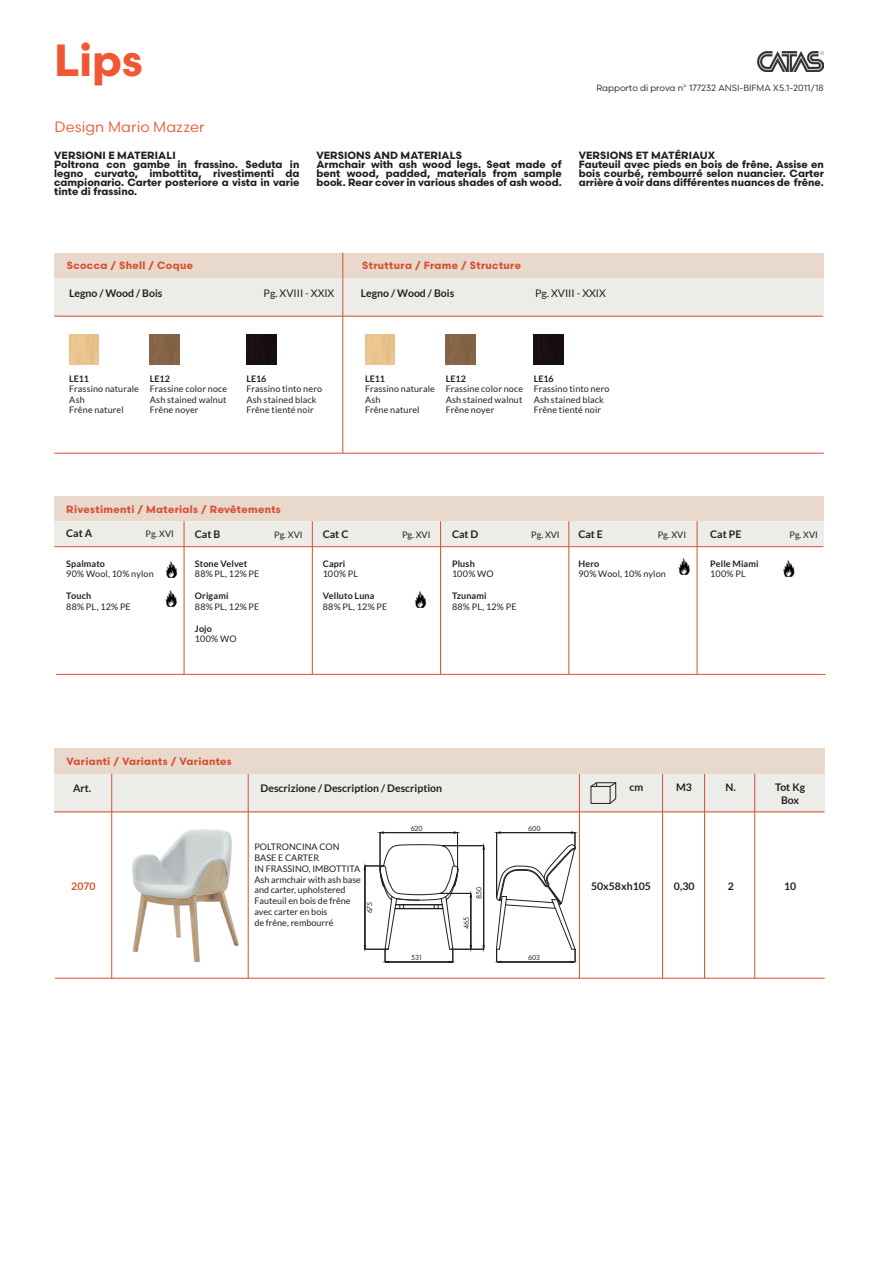
<style>
.page{position:relative;width:893px;height:1263px;background:#fff}
.page>*{position:absolute;margin:0;border:0;box-sizing:border-box;transform-origin:0 0}
.t1{font:700 45px "Scandia";color:#f05732}
.t2{font:15px "Scandia";letter-spacing:.005em;color:#f05732}
.t3{font:700 10.5px/9px "Scandia";color:#231f20}
.t4{font:700 10.5px/12.6px "Lato";color:#231f20;text-align:center}
.t5{font:700 10.5px "Scandia";letter-spacing:.03em;color:#d65031}
.t6{font:10.5px "Lato";color:#231f20}
.t7{font:700 10.5px "Lato";color:#d65031}
.t8{font:9px/10.5px "Lato";letter-spacing:.01em;color:#231f20}
.t9{font:700 9px "Lato";letter-spacing:.015em;color:#231f20}
.t10{font:9px "Scandia";color:#231f20}
.t11{font:6.75px "Futura";letter-spacing:-.025em;color:#231f20}
</style>
<div class="page">
<div style="left:54px;top:496px;width:770px;height:26px;background:#e9d8cc"></div>
<img style="left:757px;top:52px;width:67px;height:20px">
<div style="left:54px;top:253px;width:770px;height:25px;background:#e9d8cc"></div>
<div style="left:54px;top:278px;width:770px;height:39px;background:#ecede8"></div>
<hr style="left:54px;top:316px;width:769px;height:1px;background:#d65031">
<hr style="left:343px;top:253px;width:1px;height:200px;background:#d65031">
<img style="left:69px;top:334px;width:30px;height:31px">
<img style="left:150px;top:334px;width:29px;height:30px">
<img style="left:246px;top:334px;width:31px;height:30px">
<img style="left:365px;top:334px;width:30px;height:31px">
<img style="left:446px;top:334px;width:29px;height:30px">
<img style="left:534px;top:334px;width:30px;height:30px">
<div style="left:54px;top:522px;width:770px;height:24px;background:#ecede8"></div>
<hr style="left:569px;top:521px;width:1px;height:153px;background:#d65031">
<hr style="left:697px;top:521px;width:1px;height:153px;background:#d65031">
<hr style="left:184px;top:521px;width:1px;height:153px;background:#d65031">
<hr style="left:312px;top:521px;width:1px;height:153px;background:#d65031">
<hr style="left:440px;top:521px;width:1px;height:153px;background:#d65031">
<hr style="left:54px;top:546px;width:769px;height:1px;background:#d65031">
<hr style="left:54px;top:453px;width:770px;height:1px;background:#d65031">
<div style="left:54px;top:774px;width:771px;height:38px;background:#ecede8"></div>
<div style="left:54px;top:748px;width:771px;height:26px;background:#e9d8cc"></div>
<hr style="left:54px;top:811px;width:770px;height:1px;background:#d65031">
<hr style="left:111px;top:774px;width:1px;height:204px;background:#d65031">
<hr style="left:248px;top:774px;width:1px;height:204px;background:#d65031">
<hr style="left:579px;top:774px;width:1px;height:204px;background:#d65031">
<hr style="left:662px;top:774px;width:1px;height:204px;background:#d65031">
<hr style="left:704px;top:774px;width:1px;height:204px;background:#d65031">
<hr style="left:754px;top:774px;width:1px;height:204px;background:#d65031">
<svg style="left:590px;top:782px;width:26px;height:22px"></svg>
<img style="left:132px;top:829px;width:107px;height:134px">
<hr style="left:442px;top:845px;width:42px;height:1px;background:#231f20">
<hr style="left:440px;top:893px;width:31px;height:1px;background:#231f20">
<hr style="left:451px;top:949px;width:33px;height:1px;background:#231f20">
<hr style="left:380px;top:832px;width:1px;height:38px;background:#231f20">
<hr style="left:457px;top:832px;width:1px;height:40px;background:#231f20">
<hr style="left:383px;top:832px;width:73px;height:1px;background:#231f20">
<hr style="left:483px;top:847px;width:1px;height:99px;background:#231f20">
<hr style="left:471px;top:895px;width:1px;height:51px;background:#231f20">
<svg style="left:364px;top:844px;width:94px;height:119px"></svg>
<svg style="left:495px;top:832px;width:82px;height:131px"></svg>
<hr style="left:56px;top:674px;width:770px;height:1px;background:#d65031">
<hr style="left:55px;top:978px;width:770px;height:1px;background:#d65031">
<h1 class="t1" style="left:54px;top:32px;width:90px">Lips</h1>
<h2 class="t2" style="left:55px;top:117px;width:152px">Design Mario Mazzer</h2>
<p class="t10" style="left:596px;top:83px;width:229px">Rapporto di prova n° 177232 ANSI-BIFMA X5.1-2011/18</p>
<p class="t3" style="left:54px;top:151px;width:247px">VERSIONI E MATERIALI<br>Poltrona con gambe in frassino. Seduta in legno curvato, imbottita, rivestimenti da campionario. Carter posteriore a vista in varie tinte di frassino.</p>
<p class="t3" style="left:316px;top:151px;width:247px">VERSIONS AND MATERIALS<br>Armchair with ash wood legs. Seat made of bent wood, padded, materials from sample book. Rear cover in various shades of ash wood.</p>
<p class="t3" style="left:579px;top:151px;width:247px">VERSIONS ET MATÉRIAUX<br>Fauteuil avec pieds en bois de frêne. Assise en bois courbé, rembourré selon nuancier. Carter arrière à voir dans différentes nuances de frêne.</p>
<p class="t5" style="left:67px;top:259px;width:128px">Scocca / Shell / Coque</p>
<p class="t4" style="left:69px;top:287px;width:95px">Legno / Wood / Bois</p>
<p class="t6" style="left:264px;top:287px;width:72px">Pg. XVIII - XXIX</p>
<p class="t5" style="left:362px;top:259px;width:160px">Struttura / Frame / Structure</p>
<p class="t4" style="left:361px;top:287px;width:95px">Legno / Wood / Bois</p>
<p class="t6" style="left:535px;top:287px;width:72px">Pg. XVIII - XXIX</p>
<p class="t9" style="left:69px;top:373px;width:21px">LE11</p>
<p class="t8" style="left:69px;top:383px;width:71px">Frassino naturale<br>Ash<br>Frêne naturel</p>
<p class="t9" style="left:150px;top:373px;width:22px">LE12</p>
<p class="t8" style="left:150px;top:383px;width:79px;text-align:justify">Frassine color noce Ash stained walnut Frêne noyer</p>
<p class="t9" style="left:246px;top:373px;width:22px">LE16</p>
<p class="t8" style="left:246px;top:383px;width:77px">Frassino tinto nero<br>Ash stained black<br>Frêne tienté noir</p>
<p class="t9" style="left:365px;top:373px;width:21px">LE11</p>
<p class="t8" style="left:365px;top:383px;width:71px">Frassino naturale<br>Ash<br>Frêne naturel</p>
<p class="t9" style="left:446px;top:373px;width:22px">LE12</p>
<p class="t8" style="left:446px;top:383px;width:79px;text-align:justify">Frassine color noce Ash stained walnut Frêne noyer</p>
<p class="t9" style="left:534px;top:373px;width:22px">LE16</p>
<p class="t8" style="left:534px;top:383px;width:77px">Frassino tinto nero<br>Ash stained black<br>Frêne tienté noir</p>
<p class="t5" style="left:66px;top:502px;width:216px">Rivestimenti / Materials / Revêtements</p>
<p class="t4" style="left:66px;top:526px;width:28px">Cat A</p>
<p class="t8" style="left:146px;top:528px;width:30px">Pg. XVI</p>
<p class="t4" style="left:195px;top:528px;width:27px">Cat B</p>
<p class="t8" style="left:274px;top:529px;width:30px">Pg. XVI</p>
<p class="t4" style="left:323px;top:528px;width:27px">Cat C</p>
<p class="t8" style="left:402px;top:529px;width:30px">Pg. XVI</p>
<p class="t4" style="left:452px;top:528px;width:28px">Cat D</p>
<p class="t8" style="left:531px;top:529px;width:30px">Pg. XVI</p>
<p class="t4" style="left:578px;top:528px;width:26px">Cat E</p>
<p class="t8" style="left:658px;top:529px;width:30px">Pg. XVI</p>
<p class="t4" style="left:710px;top:528px;width:33px">Cat PE</p>
<p class="t8" style="left:789px;top:529px;width:30px">Pg. XVI</p>
<p class="t9" style="left:66px;top:558px;width:40px">Spalmato</p>
<p class="t8" style="left:66px;top:568px;width:89px">90% Wool, 10% nylon</p>
<p class="t9" style="left:66px;top:590px;width:27px">Touch</p>
<p class="t8" style="left:66px;top:601px;width:66px">88% PL, 12% PE</p>
<p class="t9" style="left:195px;top:558px;width:54px">Stone Velvet</p>
<p class="t8" style="left:195px;top:568px;width:66px">88% PL, 12% PE</p>
<p class="t9" style="left:195px;top:590px;width:35px">Origami</p>
<p class="t8" style="left:195px;top:601px;width:66px">88% PL, 12% PE</p>
<p class="t9" style="left:195px;top:623px;width:19px">Jojo</p>
<p class="t8" style="left:195px;top:634px;width:43px">100% WO</p>
<p class="t9" style="left:323px;top:558px;width:24px">Capri</p>
<p class="t8" style="left:323px;top:568px;width:37px">100% PL</p>
<p class="t9" style="left:323px;top:590px;width:53px">Velluto Luna</p>
<p class="t8" style="left:323px;top:601px;width:66px">88% PL, 12% PE</p>
<p class="t9" style="left:452px;top:558px;width:24px">Plush</p>
<p class="t8" style="left:452px;top:568px;width:43px">100% WO</p>
<p class="t9" style="left:452px;top:590px;width:36px">Tzunami</p>
<p class="t8" style="left:452px;top:601px;width:66px">88% PL, 12% PE</p>
<p class="t9" style="left:578px;top:558px;width:22px">Hero</p>
<p class="t8" style="left:578px;top:568px;width:89px">90% Wool, 10% nylon</p>
<p class="t9" style="left:710px;top:558px;width:50px">Pelle Miami</p>
<p class="t8" style="left:710px;top:568px;width:37px">100% PL</p>
<p class="t5" style="left:66px;top:754px;width:167px">Varianti / Variants / Variantes</p>
<p class="t4" style="left:73px;top:782px;width:20px">Art.</p>
<p class="t4" style="left:261px;top:782px;width:183px">Descrizione / Description / Description</p>
<p class="t4" style="left:629px;top:780px;width:15px">cm</p>
<p class="t4" style="left:676px;top:780px;width:17px">M3</p>
<p class="t4" style="left:726px;top:781px;width:12px">N.</p>
<p class="t4" style="left:775px;top:780px;width:31px">Tot Kg<br>Box</p>
<p class="t7" style="left:71px;top:879px;width:26px">2070</p>
<p class="t8" style="left:254px;top:841px;width:108px">POLTRONCINA CON<br>BASE E CARTER<br>IN FRASSINO, IMBOTTITA<br>Ash armchair with ash base and carter, upholstered<br>Fauteuil en bois de frêne avec carter en bois<br>de frêne, rembourré</p>
<p class="t11" style="left:365px;top:913px;width:13px;rotate:-90deg">675</p>
<p class="t11" style="left:411px;top:824px;width:13px">620</p>
<p class="t11" style="left:528px;top:824px;width:14px">600</p>
<p class="t11" style="left:474px;top:899px;width:14px;rotate:-90deg">850</p>
<p class="t11" style="left:462px;top:929px;width:14px;rotate:-90deg">465</p>
<p class="t11" style="left:411px;top:953px;width:13px">531</p>
<p class="t11" style="left:528px;top:953px;width:14px">603</p>
<p class="t4" style="left:591px;top:879px;width:61px">50x58xh105</p>
<p class="t4" style="left:674px;top:879px;width:22px">0,30</p>
<p class="t4" style="left:728px;top:879px;width:8px">2</p>
<p class="t4" style="left:784px;top:879px;width:14px">10</p>
</div>
